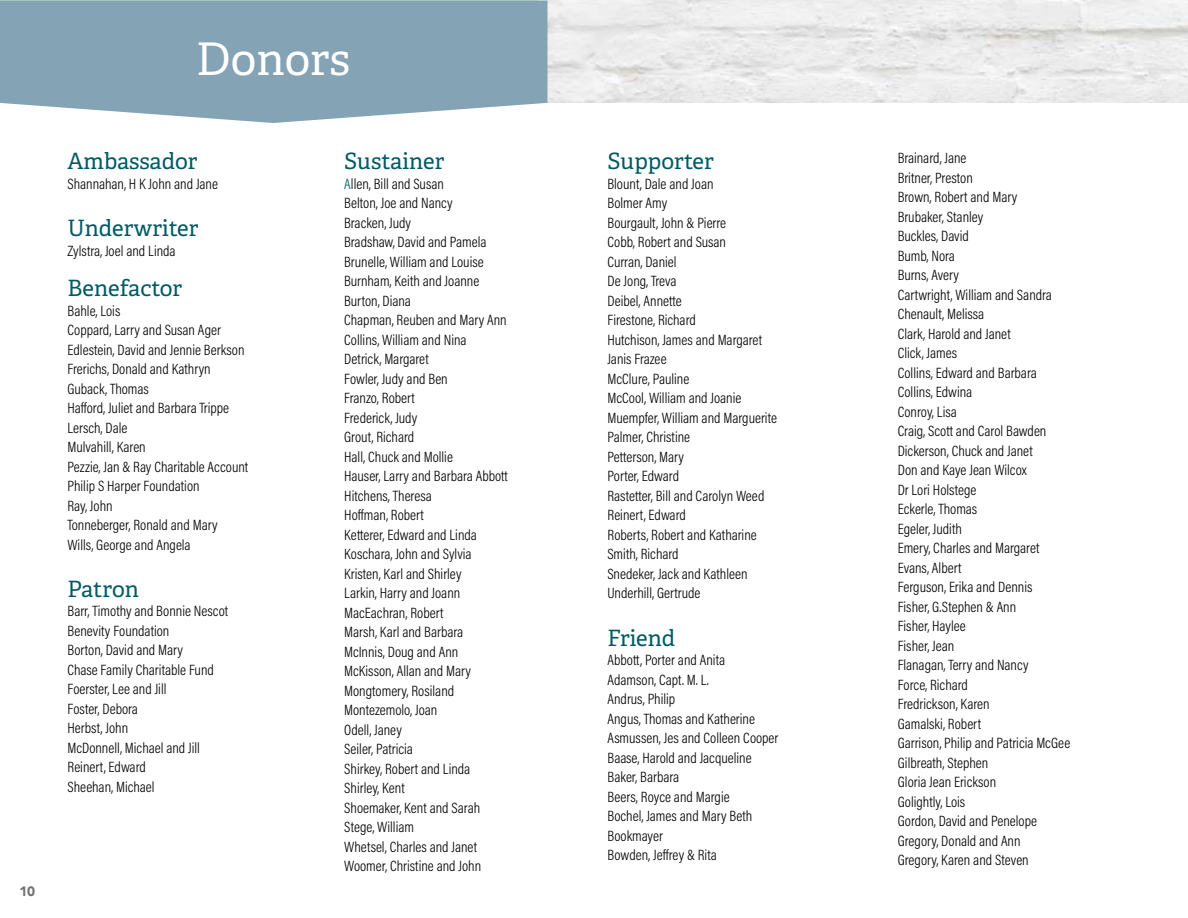
<style>
.page{position:relative;width:1188px;height:918px;background:#fff}
.page>*{position:absolute;margin:0;border:0;box-sizing:border-box;transform-origin:0 0}
.t1{font:45px "Adelle";color:#fff}
.t2{font:22.5px "Adelle";color:#005a65}
.t3{font:300 15px/19.5px "Acumin Pro Cond";color:#000}
.t4{font:900 13.5px "Avenir";color:#6d6e71}
.s1{color:#005a65}
</style>
<div class="page">
<svg style="left:0;top:1px;width:548px;height:122px;background:#8eaabb"></svg>
<p class="t4" style="left:20px;top:879px;width:17px">10</p>
<h1 class="t1" style="left:196px;top:31px;width:155px">Donors</h1>
<h2 class="t2" style="left:68px;top:147px;width:132px">Ambassador</h2>
<p class="t3" style="left:68px;top:174px;width:152px">Shannahan, H K John and Jane</p>
<h2 class="t2" style="left:68px;top:214px;width:133px">Underwriter</h2>
<p class="t3" style="left:68px;top:240px;width:110px">Zylstra, Joel and Linda</p>
<h2 class="t2" style="left:68px;top:274px;width:116px">Benefactor</h2>
<p class="t3" style="left:68px;top:300px;width:182px">Bahle, Lois<br>Coppard, Larry and Susan Ager<br>Edlestein, David and Jennie Berkson<br>Frerichs, Donald and Kathryn<br>Guback, Thomas<br>Hafford, Juliet and Barbara Trippe<br>Lersch, Dale<br>Mulvahill, Karen<br>Pezzie, Jan &amp; Ray Charitable Account<br>Philip S Harper Foundation<br>Ray, John<br>Tonneberger, Ronald and Mary<br>Wills, George and Angela</p>
<h2 class="t2" style="left:68px;top:575px;width:73px">Patron</h2>
<p class="t3" style="left:68px;top:601px;width:162px">Barr, Timothy and Bonnie Nescot<br>Benevity Foundation<br>Borton, David and Mary<br>Chase Family Charitable Fund<br>Foerster, Lee and Jill<br>Foster, Debora<br>Herbst, John<br>McDonnell, Michael and Jill<br>Reinert, Edward<br>Sheehan, Michael</p>
<h2 class="t2" style="left:344px;top:147px;width:102px">Sustainer</h2>
<p class="t3" style="left:344px;top:174px;width:165px"><span class="s1">A</span>llen, Bill and Susan<br>Belton, Joe and Nancy<br>Bracken, Judy<br>Bradshaw, David and Pamela<br>Brunelle, William and Louise<br>Burnham, Keith and Joanne<br>Burton, Diana<br>Chapman, Reuben and Mary Ann<br>Collins, William and Nina<br>Detrick, Margaret<br>Fowler, Judy and Ben<br>Franzo, Robert<br>Frederick, Judy<br>Grout, Richard<br>Hall, Chuck and Mollie<br>Hauser, Larry and Barbara Abbott<br>Hitchens, Theresa<br>Hoffman, Robert<br>Ketterer, Edward and Linda<br>Koschara, John and Sylvia<br>Kristen, Karl and Shirley<br>Larkin, Harry and Joann<br>MacEachran, Robert<br>Marsh, Karl and Barbara<br>McInnis, Doug and Ann<br>McKisson, Allan and Mary<br>Mongtomery, Rosiland<br>Montezemolo, Joan<br>Odell, Janey<br>Seiler, Patricia<br>Shirkey, Robert and Linda<br>Shirley, Kent<br>Shoemaker, Kent and Sarah<br>Stege, William<br>Whetsel, Charles and Janet<br>Woomer, Christine and John</p>
<h2 class="t2" style="left:608px;top:147px;width:108px">Supporter</h2>
<p class="t3" style="left:608px;top:174px;width:171px">Blount, Dale and Joan<br>Bolmer Amy<br>Bourgault, John &amp; Pierre<br>Cobb, Robert and Susan<br>Curran, Daniel<br>De Jong, Treva<br>Deibel, Annette<br>Firestone, Richard<br>Hutchison, James and Margaret<br>Janis Frazee<br>McClure, Pauline<br>McCool, William and Joanie<br>Muempfer, William and Marguerite<br>Palmer, Christine<br>Petterson, Mary<br>Porter, Edward<br>Rastetter, Bill and Carolyn Weed<br>Reinert, Edward<br>Roberts, Robert and Katharine<br>Smith, Richard<br>Snedeker, Jack and Kathleen<br>Underhill, Gertrude</p>
<h2 class="t2" style="left:608px;top:624px;width:69px">Friend</h2>
<p class="t3" style="left:608px;top:650px;width:172px">Abbott, Porter and Anita<br>Adamson, Capt. M. L.<br>Andrus, Philip<br>Angus, Thomas and Katherine<br>Asmussen, Jes and Colleen Cooper<br>Baase, Harold and Jacqueline<br>Baker, Barbara<br>Beers, Royce and Margie<br>Bochel, James and Mary Beth<br>Bookmayer<br>Bowden, Jeffrey &amp; Rita</p>
<p class="t3" style="left:898px;top:148px;width:174px">Brainard, Jane<br>Britner, Preston<br>Brown, Robert and Mary<br>Brubaker, Stanley<br>Buckles, David<br>Bumb, Nora<br>Burns, Avery<br>Cartwright, William and Sandra<br>Chenault, Melissa<br>Clark, Harold and Janet<br>Click, James<br>Collins, Edward and Barbara<br>Collins, Edwina<br>Conroy, Lisa<br>Craig, Scott and Carol Bawden<br>Dickerson, Chuck and Janet<br>Don and Kaye Jean Wilcox<br>Dr Lori Holstege<br>Eckerle, Thomas<br>Egeler, Judith<br>Emery, Charles and Margaret<br>Evans, Albert<br>Ferguson, Erika and Dennis<br>Fisher, G.Stephen &amp; Ann<br>Fisher, Haylee<br>Fisher, Jean<br>Flanagan, Terry and Nancy<br>Force, Richard<br>Fredrickson, Karen<br>Gamalski, Robert<br>Garrison, Philip and Patricia McGee<br>Gilbreath, Stephen<br>Gloria Jean Erickson<br>Golightly, Lois<br>Gordon, David and Penelope<br>Gregory, Donald and Ann<br>Gregory, Karen and Steven</p>
</div>
